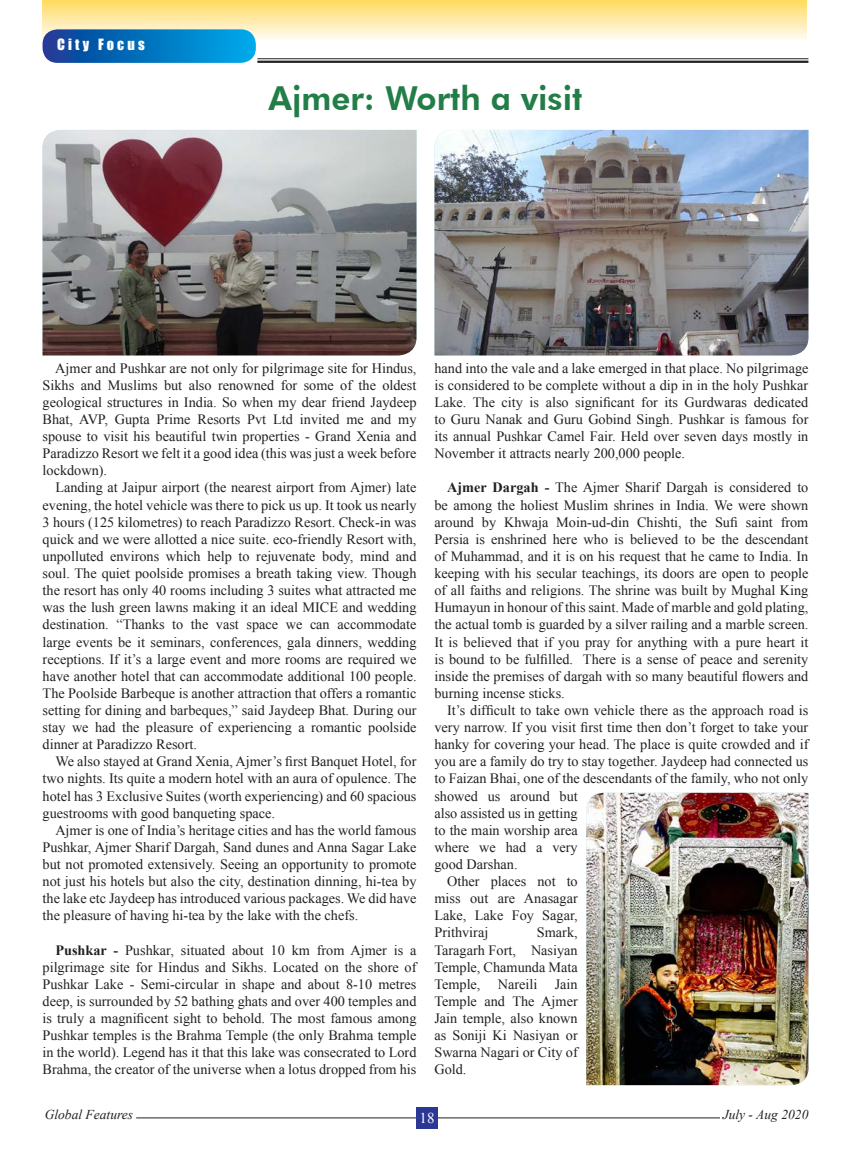
<style>
.page{position:relative;width:851px;height:1149px;background:#fff}
.page>*{position:absolute;margin:0;border:0;box-sizing:border-box;transform-origin:0 0}
.t1{font:800 33px "Futura BT";color:#227d46}
.t2{font:15px "Times New Roman";color:#fff}
.t3{font:14.25px/17.1px "Times New Roman";color:#231f20;text-align:justify}
.t4{font:14.25px "Impact";letter-spacing:.22em;color:#fff}
.t5{font:italic 13.5px "Times New Roman";color:#231f20}
.s1{font-weight:700}
</style>
<div class="page">
<hr style="left:136px;top:1117px;width:583px;height:1px;background:#231f20">
<div style="left:416px;top:1106px;width:21px;height:22px;background:#2a3795"></div>
<div style="left:43px;top:0;width:763px;height:41px;background:linear-gradient(to bottom,#ffdb5f,#fffcf8)"></div>
<svg style="left:43px;top:29px;width:213px;height:34px;background:#0775bf"></svg>
<hr style="left:257px;top:61px;width:551px;height:2px;background:#231f20">
<hr style="left:257px;top:58px;width:551px;height:1px;background:#231f20">
<img style="left:43px;top:130px;width:373px;height:225px">
<img style="left:434px;top:130px;width:374px;height:225px">
<img style="left:586px;top:792px;width:222px;height:292px">
<p class="t4" style="left:57px;top:33px;width:89px">City Focus</p>
<h1 class="t1" style="left:268px;top:78px;width:315px">Ajmer: Worth a visit</h1>
<p class="t3" style="left:43px;top:359px;width:375px;text-indent:13px">Ajmer and Pushkar are not only for pilgrimage site for Hindus, Sikhs and Muslims but also renowned for some of the oldest geological structures in India. So when my dear friend Jaydeep Bhat, AVP, Gupta Prime Resorts Pvt Ltd invited me and my spouse to visit his beautiful twin properties - Grand Xenia and Paradizzo Resort we felt it a good idea (this was just a week before lockdown).</p>
<p class="t3" style="left:43px;top:479px;width:375px;text-indent:13px">Landing at Jaipur airport (the nearest airport from Ajmer) late evening, the hotel vehicle was there to pick us up. It took us nearly 3 hours (125 kilometres) to reach Paradizzo Resort. Check-in was quick and we were allotted a nice suite. eco-friendly Resort with, unpolluted environs which help to rejuvenate body, mind and soul. The quiet poolside promises a breath taking view. Though the resort has only 40 rooms including 3 suites what attracted me was the lush green lawns making it an ideal MICE and wedding destination. “Thanks to the vast space we can accommodate large events be it seminars, conferences, gala dinners, wedding receptions. If it’s a large event and more rooms are required we have another hotel that can accommodate additional 100 people.<br>The Poolside Barbeque is another attraction that offers a romantic setting for dining and barbeques,” said Jaydeep Bhat. During our stay we had the pleasure of experiencing a romantic poolside dinner at Paradizzo Resort.</p>
<p class="t3" style="left:43px;top:752px;width:375px;text-indent:13px">We also stayed at Grand Xenia, Ajmer’s first Banquet Hotel, for two nights. Its quite a modern hotel with an aura of opulence. The hotel has 3 Exclusive Suites (worth experiencing) and 60 spacious guestrooms with good banqueting space.</p>
<p class="t3" style="left:43px;top:821px;width:375px;text-indent:13px">Ajmer is one of India’s heritage cities and has the world famous Pushkar, Ajmer Sharif Dargah, Sand dunes and Anna Sagar Lake but not promoted extensively. Seeing an opportunity to promote not just his hotels but also the city, destination dinning, hi-tea by the lake etc Jaydeep has introduced various packages. We did have the pleasure of having hi-tea by the lake with the chefs.</p>
<p class="t3" style="left:43px;top:940px;width:375px;text-indent:13px"><span class="s1">Pushkar -</span> Pushkar, situated about 10 km from Ajmer is a pilgrimage site for Hindus and Sikhs. Located on the shore of Pushkar Lake - Semi-circular in shape and about 8-10 metres deep, is surrounded by 52 bathing ghats and over 400 temples and is truly a magnificent sight to behold. The most famous among Pushkar temples is the Brahma Temple (the only Brahma temple in the world). Legend has it that this lake was consecrated to Lord Brahma, the creator of the universe when a lotus dropped from his</p>
<p class="t3" style="left:434px;top:359px;width:375px">hand into the vale and a lake emerged in that place. No pilgrimage is considered to be complete without a dip in in the holy Pushkar Lake. The city is also significant for its Gurdwaras dedicated to Guru Nanak and Guru Gobind Singh. Pushkar is famous for its annual Pushkar Camel Fair. Held over seven days mostly in November it attracts nearly 200,000 people.</p>
<p class="t3" style="left:434px;top:479px;width:375px;text-indent:13px"><span class="s1">Ajmer Dargah -</span> The Ajmer Sharif Dargah is considered to be among the holiest Muslim shrines in India. We were shown around by Khwaja Moin-ud-din Chishti, the Sufi saint from Persia is enshrined here who is believed to be the descendant of Muhammad, and it is on his request that he came to India. In keeping with his secular teachings, its doors are open to people of all faiths and religions. The shrine was built by Mughal King Humayun in honour of this saint. Made of marble and gold plating, the actual tomb is guarded by a silver railing and a marble screen.<br>It is believed that if you pray for anything with a pure heart it is bound to be fulfilled. There is a sense of peace and serenity inside the premises of dargah with so many beautiful flowers and burning incense sticks.</p>
<p class="t3" style="left:447px;top:701px;width:362px">It’s difficult to take own vehicle there as the approach road is</p>
<p class="t3" style="left:434px;top:718px;width:375px">very narrow. If you visit first time then don’t forget to take your</p>
<p class="t3" style="left:434px;top:735px;width:375px">hanky for covering your head. The place is quite crowded and if</p>
<p class="t3" style="left:434px;top:752px;width:375px">you are a family do try to stay together. Jaydeep had connected us</p>
<p class="t3" style="left:434px;top:769px;width:375px">to Faizan Bhai, one of the descendants of the family, who not only</p>
<p class="t3" style="left:434px;top:786px;width:145px">showed us around but</p>
<p class="t3" style="left:434px;top:803px;width:145px">also assisted us in getting</p>
<p class="t3" style="left:434px;top:821px;width:145px">to the main worship area</p>
<p class="t3" style="left:434px;top:838px;width:145px">where we had a very</p>
<p class="t3" style="left:434px;top:855px;width:85px">good Darshan.</p>
<p class="t3" style="left:447px;top:872px;width:132px">Other places not to</p>
<p class="t3" style="left:434px;top:889px;width:145px">miss out are Anasagar</p>
<p class="t3" style="left:434px;top:906px;width:145px">Lake, Lake Foy Sagar,</p>
<p class="t3" style="left:434px;top:923px;width:55px">Prithviraj</p>
<p class="t3" style="left:434px;top:923px;width:145px;text-indent:102px">Smark, Taragarh Fort, Nasiyan Temple, Chamunda Mata Temple, Nareili Jain Temple and The Ajmer Jain temple, also known as Soniji Ki Nasiyan or Swarna Nagari or City of Gold.</p>
<p class="t5" style="left:45px;top:1106px;width:90px">Global Features</p>
<p class="t5" style="left:722px;top:1106px;width:87px">July - Aug 2020</p>
<p class="t2" style="left:419px;top:1107px;width:16px">18</p>
</div>
